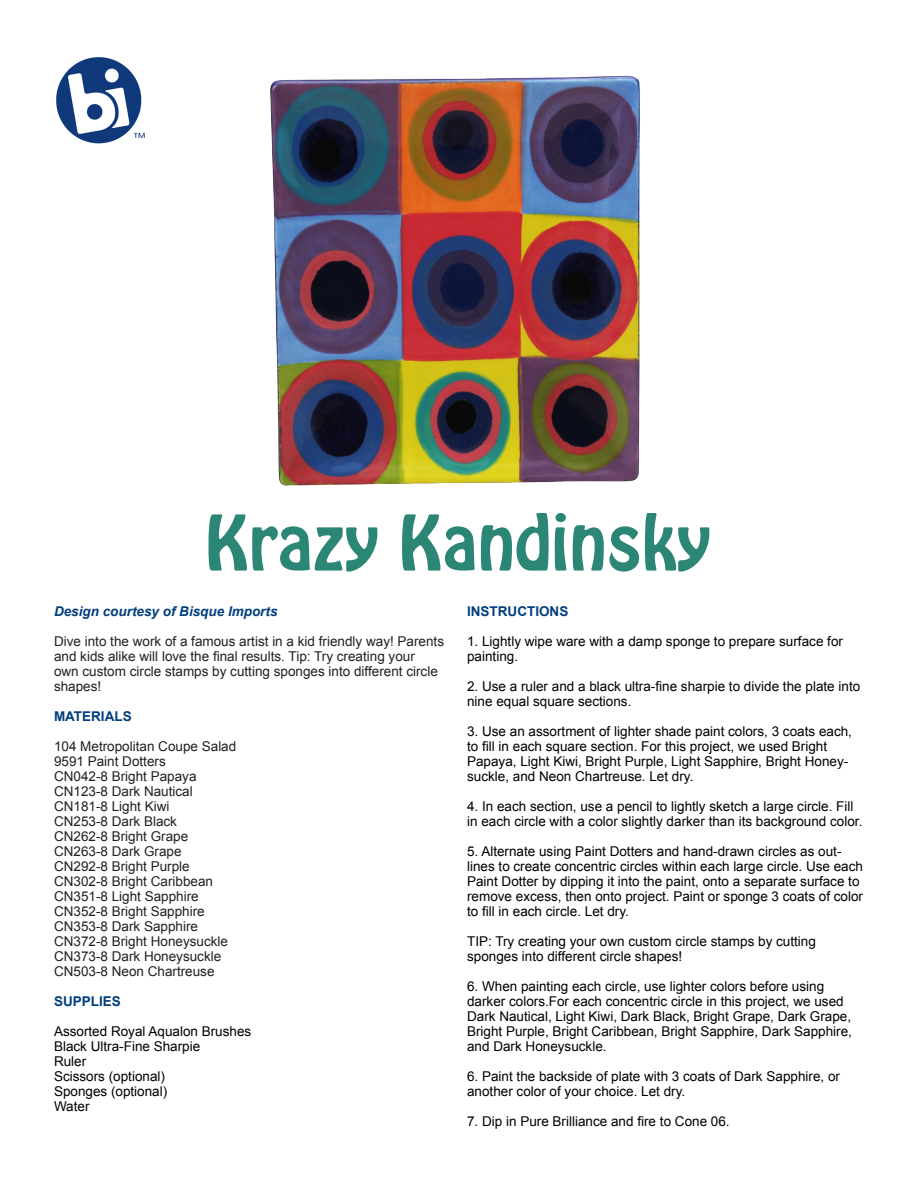
<style>
.page{position:relative;width:918px;height:1188px;background:#fff}
.page>*{position:absolute;margin:0;border:0;box-sizing:border-box;transform-origin:0 0}
.t1{font:67.5px "Hobo Std";color:#2c8675}
.t2{font:13.5px/15px "Arial";color:#000}
.t3{font:13.5px/15px "Arial";color:#231f20}
.t4{font:italic 700 13.5px "Arial";color:#003e7e}
.t5{font:700 13.5px "Arial";color:#003e7e}
</style>
<div class="page">
<img style="left:270px;top:75px;width:370px;height:411px">
<img style="left:56px;top:57px;width:89px;height:87px">
<p class="t1" style="left:205px;top:496px;width:507px">Krazy Kandinsky</p>
<p class="t4" style="left:54px;top:603px;width:225px">Design courtesy of Bisque Imports</p>
<p class="t3" style="left:54px;top:634px;width:392px">Dive into the work of a famous artist in a kid friendly way! Parents and kids alike will love the final results. Tip: Try creating your<br>own custom circle stamps by cutting sponges into different circle shapes!</p>
<p class="t5" style="left:54px;top:708px;width:79px">MATERIALS</p>
<p class="t3" style="left:54px;top:739px;width:184px">104 Metropolitan Coupe Salad</p>
<p class="t3" style="left:54px;top:754px;width:113px">9591 Paint Dotters</p>
<p class="t3" style="left:54px;top:769px;width:144px">CN042-8 Bright Papaya</p>
<p class="t3" style="left:54px;top:784px;width:140px">CN123-8 Dark Nautical</p>
<p class="t3" style="left:54px;top:799px;width:117px">CN181-8 Light Kiwi</p>
<p class="t3" style="left:54px;top:814px;width:125px">CN253-8 Dark Black</p>
<p class="t3" style="left:54px;top:829px;width:136px">CN262-8 Bright Grape</p>
<p class="t3" style="left:54px;top:844px;width:129px">CN263-8 Dark Grape</p>
<p class="t3" style="left:54px;top:859px;width:137px">CN292-8 Bright Purple</p>
<p class="t3" style="left:54px;top:874px;width:161px">CN302-8 Bright Caribbean</p>
<p class="t3" style="left:54px;top:889px;width:146px">CN351-8 Light Sapphire</p>
<p class="t3" style="left:54px;top:904px;width:152px">CN352-8 Bright Sapphire</p>
<p class="t3" style="left:54px;top:919px;width:146px">CN353-8 Dark Sapphire</p>
<p class="t3" style="left:54px;top:934px;width:176px">CN372-8 Bright Honeysuckle</p>
<p class="t3" style="left:54px;top:949px;width:169px">CN373-8 Dark Honeysuckle</p>
<p class="t3" style="left:54px;top:964px;width:162px">CN503-8 Neon Chartreuse</p>
<p class="t5" style="left:54px;top:993px;width:68px">SUPPLIES</p>
<p class="t2" style="left:54px;top:1024px;width:199px">Assorted Royal Aqualon Brushes</p>
<p class="t2" style="left:54px;top:1039px;width:148px">Black Ultra-Fine Sharpie</p>
<p class="t2" style="left:54px;top:1054px;width:34px">Ruler</p>
<p class="t2" style="left:54px;top:1069px;width:113px">Scissors (optional)</p>
<p class="t2" style="left:54px;top:1084px;width:115px">Sponges (optional)</p>
<p class="t2" style="left:54px;top:1099px;width:37px">Water</p>
<p class="t5" style="left:467px;top:603px;width:103px">INSTRUCTIONS</p>
<p class="t2" style="left:467px;top:634px;width:377px">1. Lightly wipe ware with a damp sponge to prepare surface for painting.</p>
<p class="t2" style="left:467px;top:679px;width:395px">2. Use a ruler and a black ultra-fine sharpie to divide the plate into nine equal square sections.</p>
<p class="t2" style="left:467px;top:724px;width:386px">3. Use an assortment of lighter shade paint colors, 3 coats each, to fill in each square section. For this project, we used Bright Papaya, Light Kiwi, Bright Purple, Light Sapphire, Bright Honey&shy;suckle, and Neon Chartreuse. Let dry.</p>
<p class="t2" style="left:467px;top:799px;width:397px">4. In each section, use a pencil to lightly sketch a large circle. Fill in each circle with a color slightly darker than its background color.</p>
<p class="t2" style="left:467px;top:844px;width:397px">5. Alternate using Paint Dotters and hand-drawn circles as out&shy;lines to create concentric circles within each large circle. Use each Paint Dotter by dipping it into the paint, onto a separate surface to remove excess, then onto project. Paint or sponge 3 coats of color to fill in each circle. Let dry.</p>
<p class="t2" style="left:467px;top:934px;width:350px">TIP: Try creating your own custom circle stamps by cutting sponges into different circle shapes!</p>
<p class="t2" style="left:467px;top:979px;width:386px">6. When painting each circle, use lighter colors before using darker colors.For each concentric circle in this project, we used Dark Nautical, Light Kiwi, Dark Black, Bright Grape, Dark Grape, Bright Purple, Bright Caribbean, Bright Sapphire, Dark Sapphire, and Dark Honeysuckle.</p>
<p class="t2" style="left:467px;top:1069px;width:374px">6. Paint the backside of plate with 3 coats of Dark Sapphire, or another color of your choice. Let dry.</p>
<p class="t2" style="left:467px;top:1114px;width:264px">7. Dip in Pure Brilliance and fire to Cone 06.</p>
</div>
